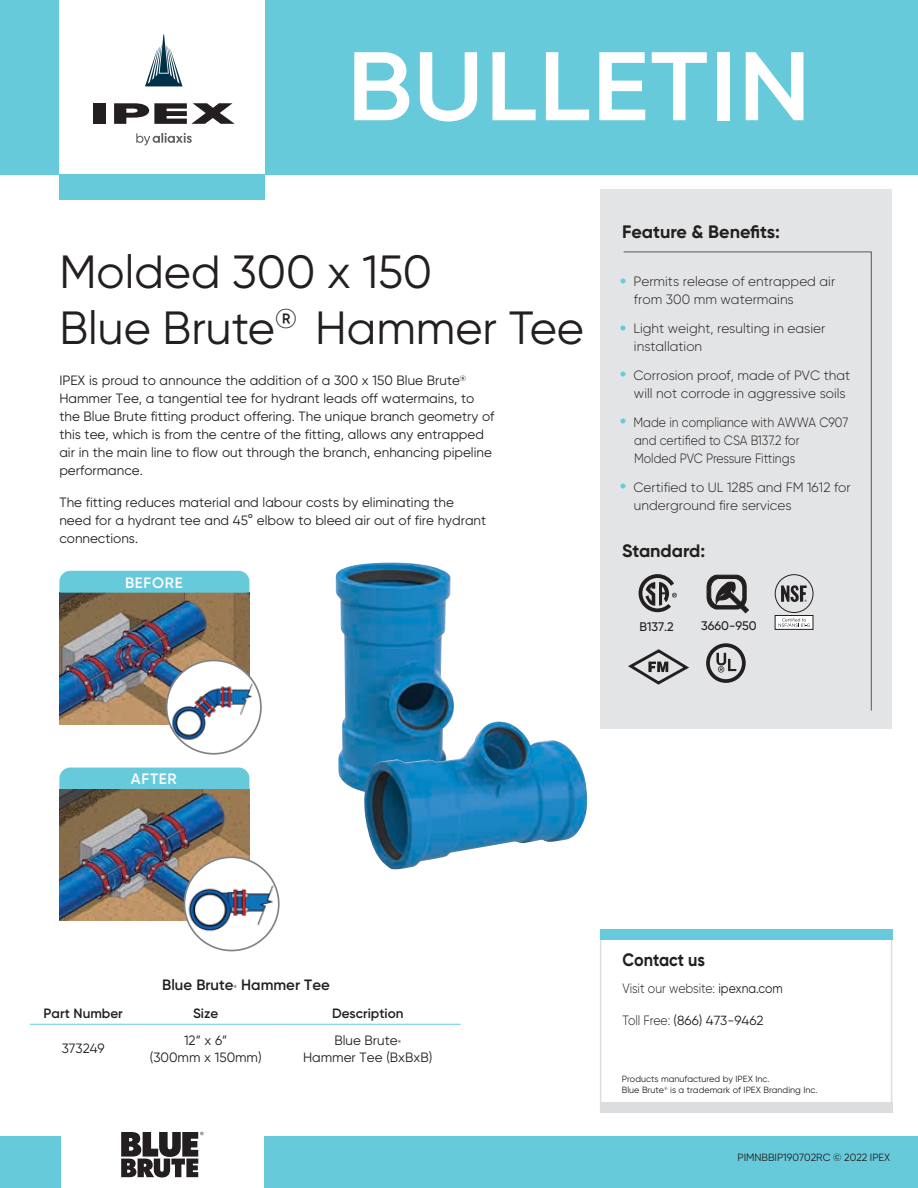
<style>
.page{position:relative;width:918px;height:1188px;background:#fff}
.page>*{position:absolute;margin:0;border:0;box-sizing:border-box;transform-origin:0 0}
.t1{font:600 97.2px "Gilroy";letter-spacing:.01em;color:#fff;scale:1.11 1}
.t2{font:46.5px/55.8px "Gilroy";color:#231f20}
.t3{font:700 18px "Gilroy";color:#231f20}
.t4{font:700 18px "Gilroy";color:#231f20;scale:.9 1}
.t5{font:600 15px "Gilroy";color:#231f20}
.t6{font:600 15px "Gilroy";letter-spacing:.05em;color:#fff}
.t7{font:13.5px/18px "Gilroy";color:#231f20}
.t8{font:300 13.5px/18px "Gilroy";color:#231f20}
.t9{font:300 13.5px/18px "Gilroy";color:#231f20;scale:.9 1}
.t10{font:600 13.5px "Gilroy";color:#231f20}
.t11{font:13.2px "Gilroy";color:#231f20}
.t12{font:500 12.45px "Gilroy";color:#231f20}
.t13{font:10.5px "Gilroy";color:#231f20}
.t14{font:9px/10.8px "Gilroy";color:#231f20}
.t15{font:600 4.35px "Gilroy";color:#231f20}
.s1{font-size:28.5px;color:#66cadb}
.s2{font-weight:400}
.s3{font-weight:300;font-size:13.5px}
</style>
<div class="page">
<div style="left:0;top:0;width:918px;height:174px;background:#66cadb"></div>
<div style="left:265px;top:1136px;width:653px;height:52px;background:#66cadb"></div>
<div style="left:59px;top:0;width:206px;height:193px;background:#fff"></div>
<div style="left:93px;top:103px;width:13px;height:21px;background:#231f20"></div>
<svg style="left:114px;top:103px;width:121px;height:21px"></svg>
<svg style="left:145px;top:34px;width:38px;height:52px"></svg>
<svg style="left:136px;top:133px;width:56px;height:13px"></svg>
<div style="left:600px;top:189px;width:291px;height:540px;background:#e3e4e5"></div>
<svg style="left:623px;top:251px;width:249px;height:460px"></svg>
<div style="left:59px;top:174px;width:206px;height:26px;background:#66cadb"></div>
<div style="left:0;top:1136px;width:60px;height:52px;background:#66cadb"></div>
<div style="left:59px;top:768px;width:190px;height:21px;background:#66cadb"></div>
<img style="left:59px;top:789px;width:190px;height:132px">
<img style="left:184px;top:857px;width:95px;height:94px">
<div style="left:184px;top:856px;width:96px;height:95px;border:2px solid #808285;border-radius:50%"></div>
<img style="left:336px;top:563px;width:118px;height:228px">
<img style="left:59px;top:593px;width:190px;height:131px">
<div style="left:59px;top:571px;width:190px;height:22px;background:#66cadb"></div>
<img style="left:167px;top:661px;width:94px;height:92px">
<div style="left:166px;top:660px;width:96px;height:95px;border:2px solid #808285;border-radius:50%"></div>
<hr style="left:30px;top:1024px;width:107px;height:1px;background:#66cadb">
<hr style="left:137px;top:1024px;width:138px;height:1px;background:#66cadb">
<hr style="left:275px;top:1024px;width:186px;height:1px;background:#66cadb">
<div style="left:706px;top:643px;width:40px;height:40px;border:4px solid #231f20;border-radius:50%"></div>
<svg style="left:716px;top:653px;width:20px;height:20px"></svg>
<svg style="left:707px;top:575px;width:42px;height:38px"></svg>
<svg style="left:639px;top:574px;width:38px;height:38px"></svg>
<svg style="left:628px;top:649px;width:61px;height:36px"></svg>
<div style="left:775px;top:574px;width:38px;height:39px;border:1px solid #231f20;border-radius:50%"></div>
<svg style="left:781px;top:585px;width:26px;height:17px"></svg>
<div style="left:775px;top:615px;width:38px;height:15px;background:#fff;border:1px solid #231f20"></div>
<svg style="left:778px;top:618px;width:32px;height:9px"></svg>
<hr style="left:600px;top:930px;width:1px;height:183px;background:#dcddde">
<hr style="left:891px;top:930px;width:1px;height:183px;background:#dcddde">
<div style="left:600px;top:930px;width:292px;height:10px;background:#66cadb"></div>
<div style="left:600px;top:1102px;width:292px;height:11px;background:#dcddde"></div>
<img style="left:362px;top:722px;width:226px;height:147px">
<svg style="left:121px;top:1132px;width:83px;height:45px"></svg>
<h1 class="t1" style="left:347px;top:26px;width:420px">BULLETIN</h1>
<h2 class="t2" style="left:59px;top:243px;width:526px">Molded 300 x 150<br>Blue Brute<sup>®</sup> Hammer Tee</h2>
<p class="t7" style="left:59px;top:371px;width:437px">IPEX is proud to announce the addition of a 300 x 150 Blue Brute<sup>® </sup>Hammer Tee, a tangential tee for hydrant leads off watermains, to the Blue Brute fitting product offering. The unique branch geometry of this tee, which is from the centre of the fitting, allows any entrapped air in the main line to flow out through the branch, enhancing pipeline performance.</p>
<p class="t7" style="left:59px;top:493px;width:428px">The fitting reduces material and labour costs by eliminating the need for a hydrant tee and 45° elbow to bleed air out of fire hydrant connections.</p>
<p class="t6" style="left:125px;top:573px;width:59px">BEFORE</p>
<h3 class="t3" style="left:622px;top:220px;width:159px">Feature &amp; Benefits:</h3>
<p class="t8" style="left:634px;top:272px;width:203px;text-indent:-15px"><span class="s1">•</span> Permits release of entrapped air from 300 mm watermains</p>
<p class="t8" style="left:634px;top:319px;width:193px;text-indent:-15px"><span class="s1">•</span> Light weight, resulting in easier installation</p>
<p class="t8" style="left:634px;top:366px;width:218px;text-indent:-15px"><span class="s1">•</span> Corrosion proof, made of PVC that will not corrode in aggressive soils</p>
<p class="t9" style="left:634px;top:413px;width:240px;text-indent:-15px"><span class="s1">•</span> Made in compliance with AWWA C907 and certified to CSA B137.2 for<br>Molded PVC Pressure Fittings</p>
<p class="t8" style="left:634px;top:478px;width:218px;text-indent:-15px"><span class="s1">•</span> Certified to UL 1285 and FM 1612 for underground fire services</p>
<h3 class="t3" style="left:622px;top:539px;width:85px">Standard:</h3>
<p class="t12" style="left:639px;top:619px;width:36px">B137.2</p>
<p class="t12" style="left:701px;top:618px;width:57px">3660-950</p>
<p class="t6" style="left:131px;top:770px;width:47px">AFTER</p>
<p class="t5" style="left:162px;top:976px;width:73px">Blue Brute</p>
<p class="t15" style="left:234px;top:984px;width:5px">®</p>
<p class="t5" style="left:241px;top:976px;width:90px">Hammer Tee</p>
<p class="t10" style="left:44px;top:1005px;width:81px">Part Number</p>
<p class="t10" style="left:193px;top:1005px;width:27px">Size</p>
<p class="t10" style="left:332px;top:1005px;width:73px">Description</p>
<p class="t7" style="left:62px;top:1040px;width:44px">373249</p>
<p class="t7" style="left:150px;top:1032px;width:113px;line-height:16.2px;text-align:center">12” x 6”<br>(300mm x 150mm)</p>
<p class="t7" style="left:334px;top:1031px;width:65px">Blue Brute</p>
<p class="t15" style="left:398px;top:1039px;width:5px">®</p>
<p class="t7" style="left:303px;top:1048px;width:131px">Hammer Tee (BxBxB)</p>
<h3 class="t4" style="left:623px;top:948px;width:93px">Contact us</h3>
<p class="t9" style="left:623px;top:979px;width:180px">Visit our website: <span class="s2">ipexna.com</span></p>
<p class="t11" style="left:623px;top:1012px;width:143px"><span class="s3">Toll Free:</span> (866) 473-9462</p>
<p class="t14" style="left:622px;top:1074px;width:197px">Products manufactured by IPEX Inc.<br>Blue Brute<sup>®</sup> is a trademark of IPEX Branding Inc.</p>
<p class="t13" style="left:737px;top:1151px;width:154px">PIMNBBIP190702RC © 2022 IPEX</p>
</div>
